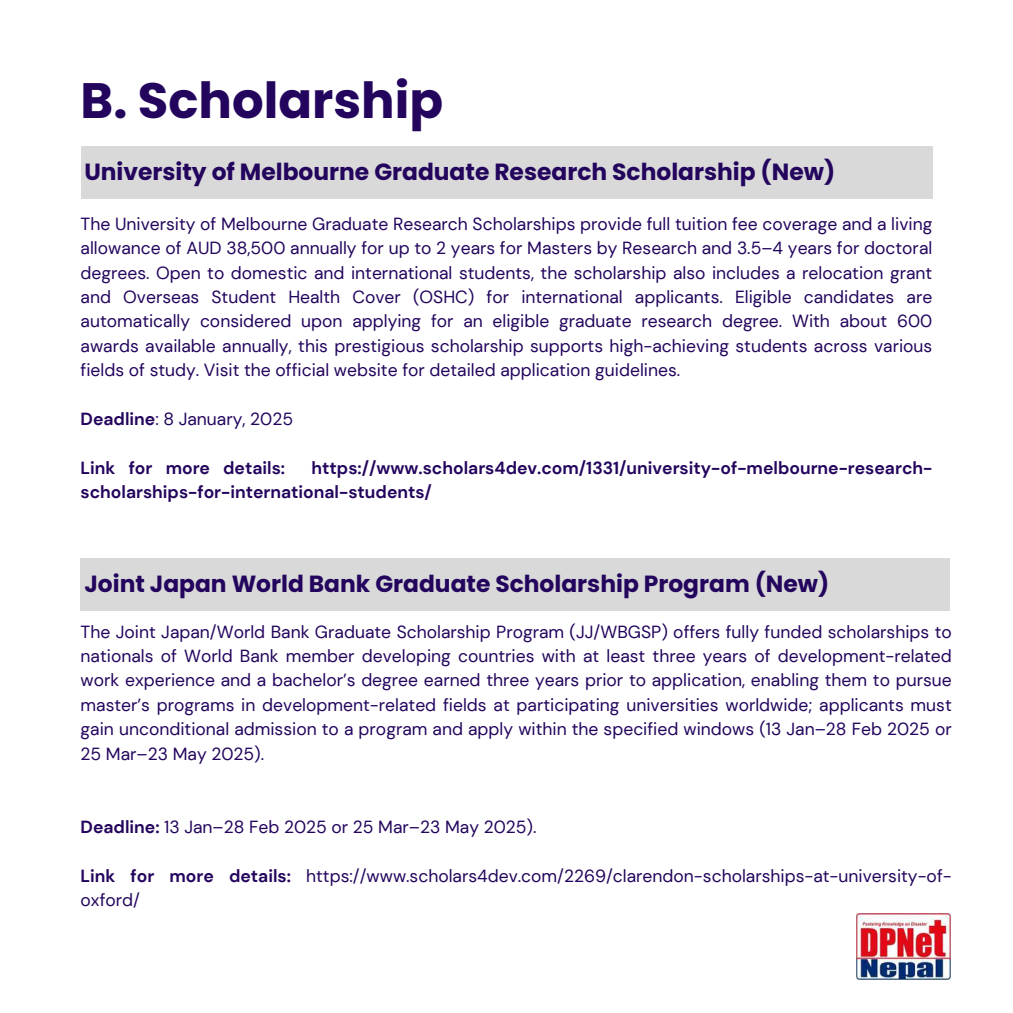
<style>
.page{position:relative;width:1013px;height:1013px;background:#fff}
.page>*{position:absolute;margin:0;border:0;box-sizing:border-box;transform-origin:0 0}
.t1{font:700 49.75px "Poppins";color:#23055d}
.t2{font:700 23.38px "Poppins";color:#23055d}
.t3{font:17.5px/24.4px "DM Sans";color:#23055d;text-align:justify}
.t4{font:700 17.5px/24.4px "DM Sans";color:#23055d}
.s1{font-weight:700}
</style>
<div class="page">
<img style="left:856px;top:913px;width:94px;height:66px">
<div style="left:81px;top:146px;width:851px;height:53px;background:#d9d9d9"></div>
<div style="left:81px;top:558px;width:869px;height:52px;background:#d9d9d9"></div>
<h1 class="t1" style="left:81px;top:66px;width:364px">B. Scholarship</h1>
<h2 class="t2" style="left:84px;top:155px;width:752px">University of Melbourne Graduate Research Scholarship (New)</h2>
<p class="t3" style="left:81px;top:211px;width:853px">The University of Melbourne Graduate Research Scholarships provide full tuition fee coverage and a living allowance of AUD 38,500 annually for up to 2 years for Masters by Research and 3.5–4 years for doctoral degrees. Open to domestic and international students, the scholarship also includes a relocation grant and Overseas Student Health Cover (OSHC) for international applicants. Eligible candidates are automatically considered upon applying for an eligible graduate research degree. With about 600 awards available annually, this prestigious scholarship supports high-achieving students across various fields of study. Visit the official website for detailed application guidelines.</p>
<p class="t3" style="left:81px;top:406px;width:214px"><span class="s1">Deadline</span>: 8 January, 2025</p>
<p class="t4" style="left:81px;top:455px;width:206px">Link for more details:</p>
<p class="t4" style="left:81px;top:455px;width:853px;text-indent:231px">https://www.scholars4dev.com/1331/university-of-melbourne-research&shy;scholarships-for-international-students/</p>
<h2 class="t2" style="left:84px;top:567px;width:746px">Joint Japan World Bank Graduate Scholarship Program (New)</h2>
<p class="t3" style="left:81px;top:619px;width:872px">The Joint Japan/World Bank Graduate Scholarship Program (JJ/WBGSP) offers fully funded scholarships to nationals of World Bank member developing countries with at least three years of development-related work experience and a bachelor’s degree earned three years prior to application, enabling them to pursue master’s programs in development-related fields at participating universities worldwide; applicants must gain unconditional admission to a program and apply within the specified windows (13 Jan–28 Feb 2025 or 25 Mar–23 May 2025).</p>
<p class="t3" style="left:81px;top:814px;width:457px"><span class="s1">Deadline:</span> 13 Jan–28 Feb 2025 or 25 Mar–23 May 2025).</p>
<p class="t3" style="left:81px;top:863px;width:872px"><span class="s1">Link for more details:</span> https://www.scholars4dev.com/2269/clarendon-scholarships-at-university-of&shy;oxford/</p>
</div>
